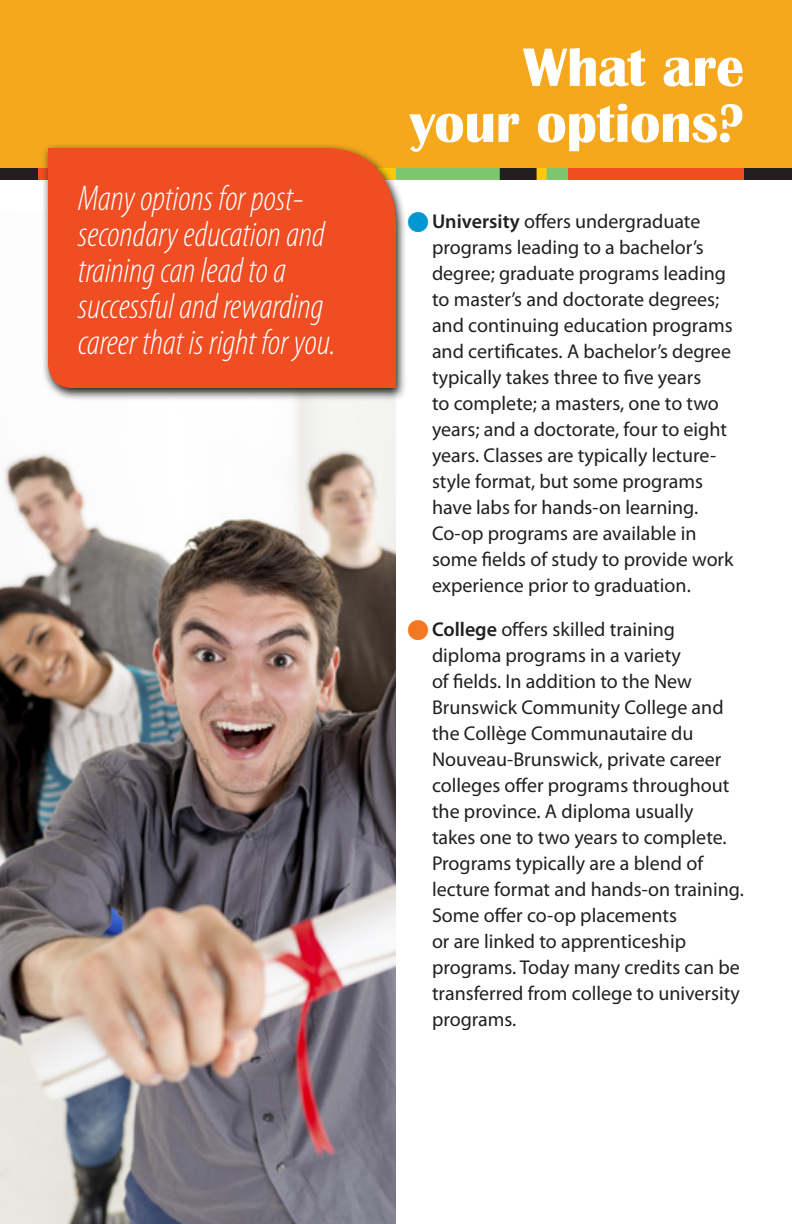
<style>
.page{position:relative;width:792px;height:1224px;background:#fff}
.page>*{position:absolute;margin:0;border:0;box-sizing:border-box;transform-origin:0 0}
.head1{font:700 56px/56px "Britannic";letter-spacing:-.005em;color:#fff;text-align:right}
.text{font:italic 300 condensed 36px/36px "Myriad Pro";color:#fff}
.t1{font:20px/26px "Myriad Pro";color:#231f20}
.s1{font-weight:600}
</style>
<div class="page">
<div style="left:0;top:0;width:792px;height:174px;background:#f5a81c"></div>
<img style="left:0;top:400px;width:396px;height:824px">
<div style="left:0;top:168px;width:792px;height:12px;background:#231f20"></div>
<div style="left:564px;top:168px;width:180px;height:12px;background:#f04d22"></div>
<div style="left:38px;top:168px;width:10px;height:12px;background:#f04d22"></div>
<div style="left:212px;top:168px;width:288px;height:12px;background:#7ec570"></div>
<div style="left:544px;top:168px;width:24px;height:12px;background:#7ec570"></div>
<div style="left:537px;top:168px;width:10px;height:12px;background:#feca0a"></div>
<svg style="left:43px;top:145px;width:362px;height:255px"></svg>
<div style="left:48px;top:148px;width:348px;height:240px;background:#f04d22"></div>
<p class="text" style="left:78px;top:179px;width:259px">Many options for post&shy;secondary education and training can lead to a successful and rewarding career that is right for you.</p>
<p class="head1" style="left:410px;top:40px;width:336px">What are your options?</p>
<p class="t1" style="left:432px;top:208px;width:303px"><span class="s1">University</span> offers undergraduate programs leading to a bachelor’s degree; graduate programs leading to master’s and doctorate degrees; and continuing education programs and certificates. A bachelor’s degree typically takes three to five years<br>to complete; a masters, one to two years; and a doctorate, four to eight years. Classes are typically lecture&shy;style format, but some programs have labs for hands-on learning.<br>Co-op programs are available in some fields of study to provide work experience prior to graduation.</p>
<p class="t1" style="left:432px;top:616px;width:313px"><span class="s1">College</span> offers skilled training diploma programs in a variety<br>of fields. In addition to the New<br>Brunswick Community College and the Collège Communautaire du<br>Nouveau-Brunswick, private career colleges offer programs throughout the province. A diploma usually<br>takes one to two years to complete.<br>Programs typically are a blend of lecture format and hands-on training.<br>Some offer co-op placements<br>or are linked to apprenticeship programs. Today many credits can be transferred from college to university programs.</p>
</div>
